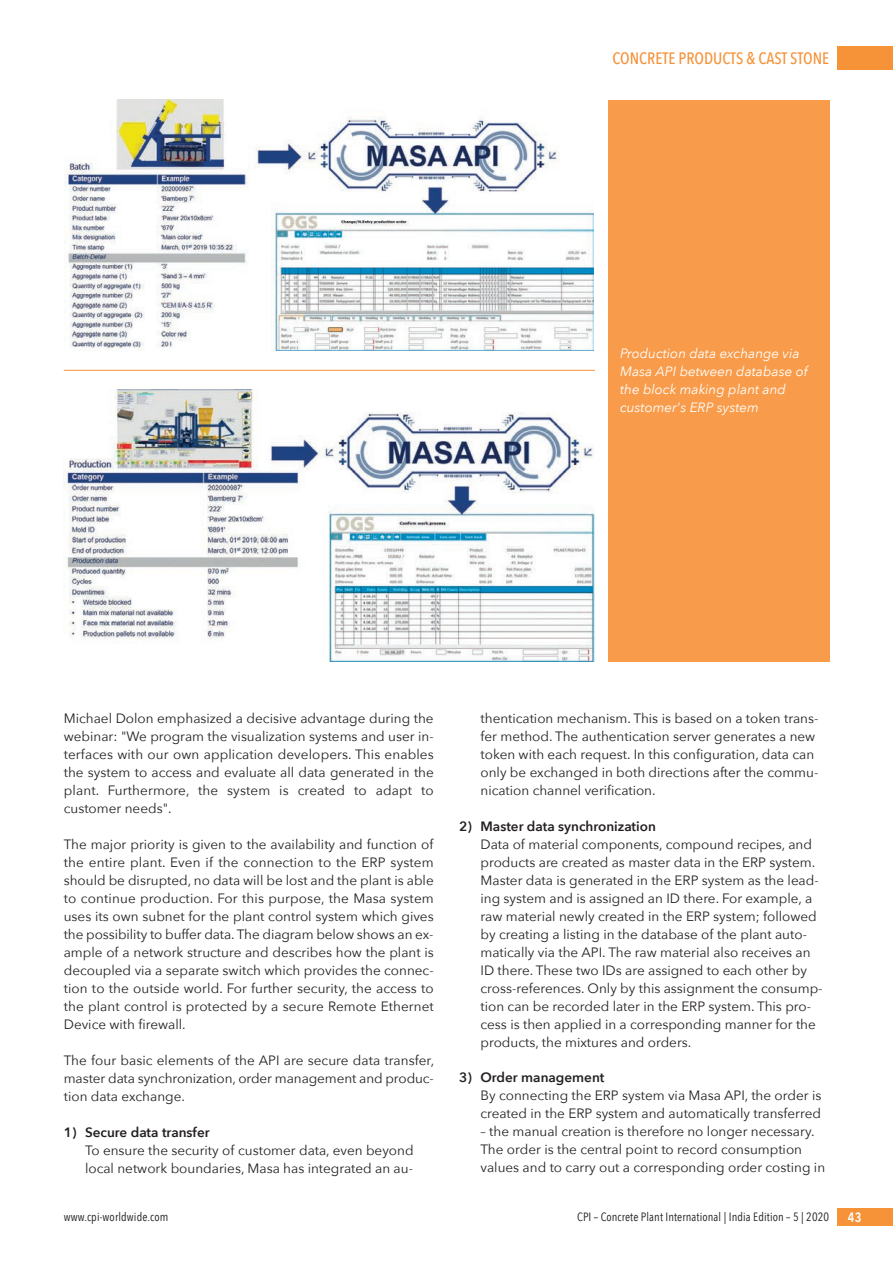
<style>
.page{position:relative;width:893px;height:1263px;background:#fff}
.page>*{position:absolute;margin:0;border:0;box-sizing:border-box;transform-origin:0 0}
.t1{font:500 16.5px "Avenir Next Condensed";color:#f69238}
.t2{font:13.5px/18px "Avenir Next";color:#231f20}
.t3{font:italic 13.5px/18px "Avenir Next";color:#fff}
.t4{font:600 13.5px "Avenir Next";color:#231f20}
.t5{font:600 13.5px "Avenir Next Condensed";color:#fff}
.t6{font:12px "Avenir Next Condensed";letter-spacing:.01em;color:#231f20}
</style>
<div class="page">
<div style="left:838px;top:47px;width:55px;height:23px;background:#f69238"></div>
<img style="left:65px;top:100px;width:529px;height:250px">
<img style="left:64px;top:390px;width:531px;height:271px">
<div style="left:608px;top:100px;width:221px;height:562px;background:#f89c4b"></div>
<hr style="left:64px;top:370px;width:531px;height:1px;background:#f69238">
<div style="left:838px;top:1208px;width:55px;height:18px;background:#f69238"></div>
<p class="t1" style="left:612px;top:48px;width:218px">CONCRETE PRODUCTS &amp; CAST STONE</p>
<p class="t3" style="left:620px;top:344px;width:189px">Production data exchange via<br>Masa API between database of the block making plant and customer's ERP system</p>
<p class="t2" style="left:64px;top:708px;width:372px;text-align:justify">Michael Dolon emphasized a decisive advantage during the webinar: "We program the visualization systems and user in&shy;terfaces with our own application developers. This enables the system to access and evaluate all data generated in the plant. Furthermore, the system is created to adapt to customer needs".</p>
<p class="t2" style="left:64px;top:834px;width:372px;text-align:justify">The major priority is given to the availability and function of the entire plant. Even if the connection to the ERP system should be disrupted, no data will be lost and the plant is able to continue production. For this purpose, the Masa system uses its own subnet for the plant control system which gives the possibility to buffer data. The diagram below shows an ex&shy;ample of a network structure and describes how the plant is decoupled via a separate switch which provides the connec&shy;tion to the outside world. For further security, the access to the plant control is protected by a secure Remote Ethernet Device with firewall.</p>
<p class="t2" style="left:64px;top:1050px;width:372px;text-align:justify">The four basic elements of the API are secure data transfer, master data synchronization, order management and produc&shy;tion data exchange.</p>
<p class="t4" style="left:64px;top:1120px;width:147px">1) Secure data transfer</p>
<p class="t2" style="left:85px;top:1140px;width:330px">To ensure the security of customer data, even beyond local network boundaries, Masa has integrated an au-</p>
<p class="t2" style="left:480px;top:708px;width:339px">thentication mechanism. This is based on a token trans&shy;fer method. The authentication server generates a new token with each request. In this configuration, data can only be exchanged in both directions after the commu&shy;nication channel verification.</p>
<p class="t4" style="left:459px;top:814px;width:198px">2) Master data synchronization</p>
<p class="t2" style="left:480px;top:834px;width:344px">Data of material components, compound recipes, and products are created as master data in the ERP system.<br>Master data is generated in the ERP system as the lead&shy;ing system and is assigned an ID there. For example, a raw material newly created in the ERP system; followed by creating a listing in the database of the plant auto&shy;matically via the API. The raw material also receives an ID there. These two IDs are assigned to each other by cross-references. Only by this assignment the consump&shy;tion can be recorded later in the ERP system. This pro&shy;cess is then applied in a corresponding manner for the products, the mixtures and orders.</p>
<p class="t4" style="left:459px;top:1066px;width:147px">3) Order management</p>
<p class="t2" style="left:480px;top:1086px;width:342px">By connecting the ERP system via Masa API, the order is created in the ERP system and automatically transferred</p>
<p class="t2" style="left:480px;top:1122px;width:346px">– the manual creation is therefore no longer necessary.<br>The order is the central point to record consumption values and to carry out a corresponding order costing in</p>
<p class="t6" style="left:64px;top:1206px;width:106px">www.cpi-worldwide.com</p>
<p class="t6" style="left:577px;top:1206px;width:254px">CPI – Concrete Plant International | India Edition – 5 | 2020</p>
<p class="t5" style="left:848px;top:1205px;width:15px">43</p>
</div>
